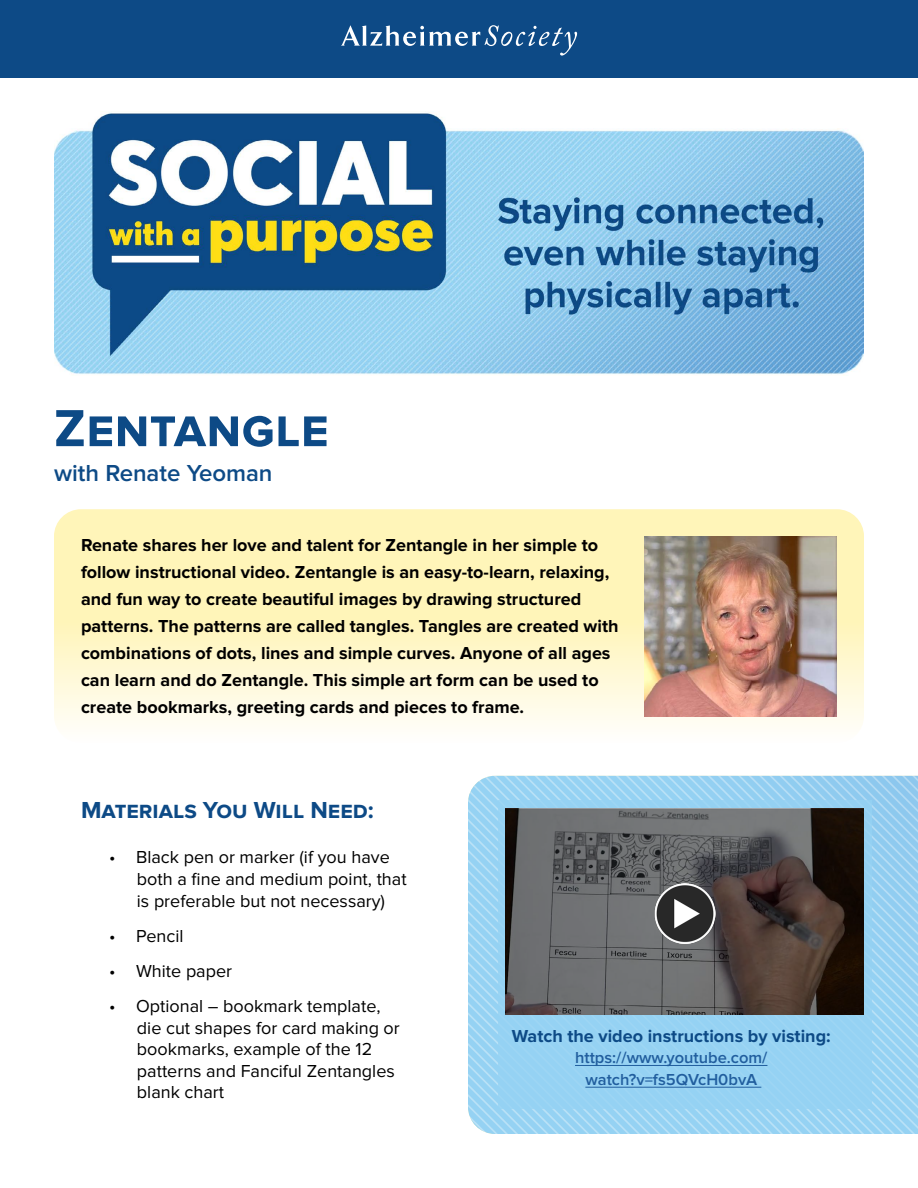
<style>
.page{position:relative;width:918px;height:1188px;background:#fff}
.page>*{position:absolute;margin:0;border:0;box-sizing:border-box;transform-origin:0 0}
.body{font:700 54px "Proxima Nova";letter-spacing:.005em;color:#0d4a86}
.body-2{font:700 24px "Proxima Nova";color:#0d4a86}
.body-3{font:600 24px "Proxima Nova";color:#0d4a86}
.body-4{font:700 18px/27px "Proxima Nova";color:#000}
.body-5{font:18px/21.6px "Proxima Nova";color:#000}
.body-6{font:700 18px "Proxima Nova";color:#0d4a86}
.body-7{font:600 16.5px/21.8px "Proxima Nova";color:#215e9e;text-align:center}
</style>
<div class="page">
<svg style="left:54px;top:509px;width:810px;height:234px;background:#fef7cb"></svg>
<img style="left:54px;top:112px;width:810px;height:262px">
<div style="left:0;top:0;width:918px;height:78px;background:#0d4a86"></div>
<svg style="left:341px;top:25px;width:236px;height:31px"></svg>
<img style="left:468px;top:776px;width:450px;height:358px">
<div style="left:498px;top:800px;width:374px;height:309px;background:#95d2f3"></div>
<hr style="left:575px;top:1065px;width:192px;height:1px;background:#215e9e">
<hr style="left:585px;top:1087px;width:176px;height:1px;background:#215e9e">
<svg style="left:506px;top:809px;width:358px;height:206px;background:#575251"></svg>
<img style="left:654px;top:883px;width:61px;height:60px">
<img style="left:644px;top:536px;width:192px;height:180px">
<p class="body" style="left:54px;top:397px;width:276px">Zentangle</p>
<p class="body-3" style="left:54px;top:459px;width:220px">with Renate Yeoman</p>
<p class="body-4" style="left:81px;top:532px;width:539px">Renate shares her love and talent for Zentangle in her simple to follow instructional video. Zentangle is an easy-to-learn, relaxing, and fun way to create beautiful images by drawing structured patterns. The patterns are called tangles. Tangles are created with combinations of dots, lines and simple curves. Anyone of all ages can learn and do Zentangle. This simple art form can be used to create bookmarks, greeting cards and pieces to frame.</p>
<p class="body-2" style="left:81px;top:796px;width:294px">Materials You Will Need:</p>
<p class="body-5" style="left:137px;top:847px;width:271px;text-indent:-28px">• Black pen or marker (if you have both a fine and medium point, that is preferable but not necessary)</p>
<p class="body-5" style="left:109px;top:925px;width:76px">• Pencil</p>
<p class="body-5" style="left:109px;top:960px;width:125px">• White paper</p>
<p class="body-5" style="left:137px;top:995px;width:264px;text-indent:-28px">• Optional – bookmark template, die cut shapes for card making or bookmarks, example of the 12 patterns and Fanciful Zentangles blank chart</p>
<p class="body-6" style="left:512px;top:1025px;width:320px">Watch the video instructions by visting:</p>
<p class="body-7" style="left:575px;top:1047px;width:194px">https://www.youtube.com/ watch?v=fs5QVcH0bvA</p>
</div>
